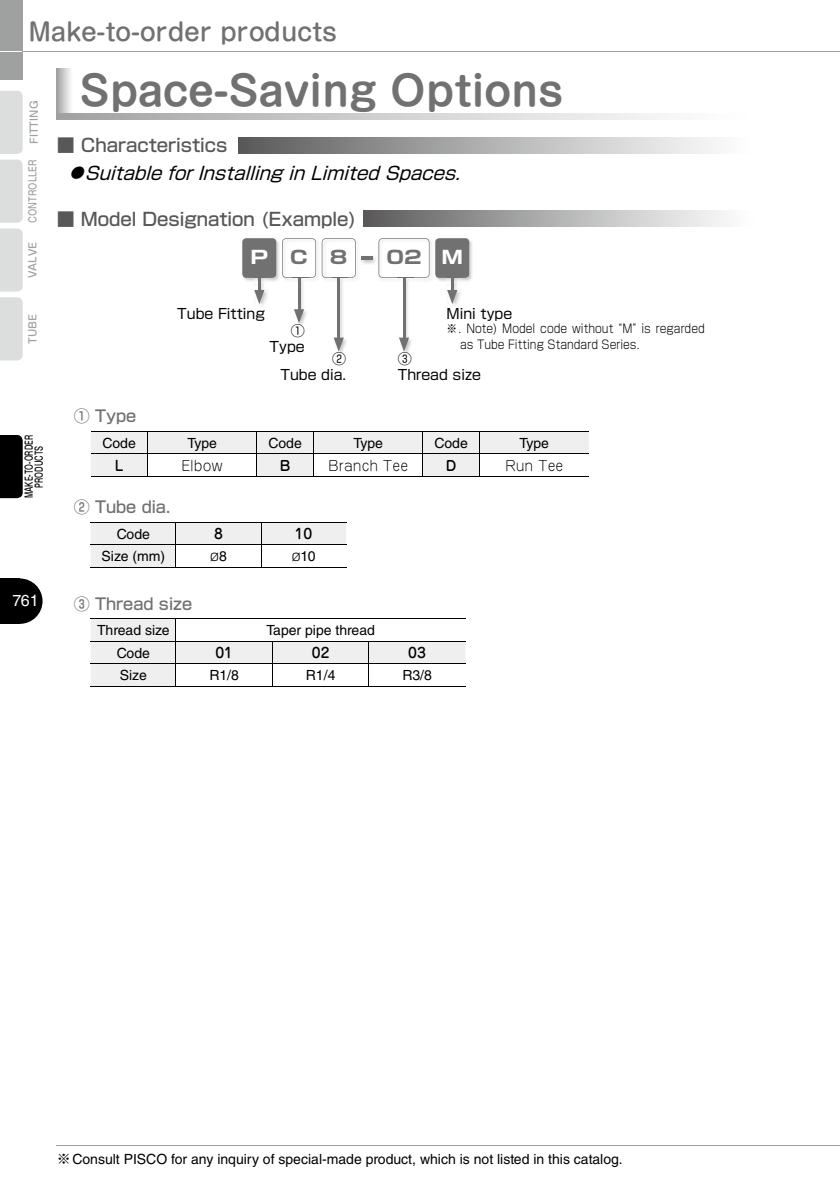
<style>
.page{position:relative;width:840px;height:1191px;background:#fff}
.page>*{position:absolute;margin:0;border:0;box-sizing:border-box;transform-origin:0 0}
.t1{font:700 40px "Shin M Go Pr 6 De";color:#727171}
.t2{font:500 24px "Shin M Go Pr 6";color:#727171}
.t3{font:500 18px/38.4px "Shin Go Pr 6";color:#595757}
.t4{font:italic 18px "Shin Go Pr 6";color:#000}
.t5{font:700 18px "Shin Go Pr 6";color:#727171;scale:1.2 1}
.t6{font:700 18px "Shin Go Pr 6";color:#fff;scale:1.2 1}
.t7{font:500 16px "Shin Go Pr 6";color:#727171}
.t8{font:16px "Helvetica LT Std";color:#fff}
.t9{font:14px "Helvetica LT Std";color:#000}
.t10{font:14px/16px "Shin Go Pr 6";color:#000;text-align:right}
.t11{font:300 14px "Jun 101 Pro";color:#000}
.t12{font:500 14px "Jun 34 Pro";color:#000}
.t13{font:300 14px "Shin Go Pr 6";color:#000}
.t14{font:300 12px/16px "Shin Go Pr 6";color:#000;scale:.89 1}
.t15{font:500 10px/10px "Shin M Go Pr 6";color:#000;text-align:center;scale:.66 1}
.t16{font:500 10px "Shin M Go Pr 6";color:#9fa0a0}
.t17{font:500 10px "Shin M Go Pr 6";color:#9fa0a0;scale:.82 1}
.s1{font-size:14px}
.s2{font-weight:700;color:#fff}
.s3{font-weight:700;color:#727171}
.s4{font-family:"Helvetica LT Std";font-weight:400}
.s5{font-family:"Shin Go Pr 6";font-weight:300}
</style>
<div class="page">
<div style="left:0;top:0;width:23px;height:79px;background:#9fa0a0"></div>
<svg style="left:0;top:51px;width:22px;height:1px"></svg>
<svg style="left:20px;top:578px;width:23px;height:46px"></svg>
<div style="left:0;top:578px;width:20px;height:46px;background:#000"></div>
<hr style="left:23px;top:51px;width:816px;height:1px;background:#9fa0a0">
<hr style="left:57px;top:1145px;width:782px;height:1px;background:#9fa0a0">
<svg style="left:0;top:91px;width:23px;height:63px"></svg>
<svg style="left:0;top:160px;width:23px;height:200px"></svg>
<svg style="left:0;top:435px;width:23px;height:63px"></svg>
<div style="left:238px;top:137px;width:516px;height:16px;background:linear-gradient(to right,#5e5d5e,#fff)"></div>
<svg style="left:57px;top:68px;width:14px;height:45px"></svg>
<svg style="left:57px;top:113px;width:603px;height:6px"></svg>
<div style="left:363px;top:211px;width:391px;height:16px;background:linear-gradient(to right,#5e5d5e,#fff)"></div>
<img style="left:243px;top:238px;width:115px;height:43px">
<img style="left:361px;top:256px;width:15px;height:8px">
<hr style="left:361px;top:256px;width:11px;height:4px;background:#727171">
<img style="left:380px;top:240px;width:52px;height:40px">
<div style="left:242px;top:238px;width:34px;height:40px;background:#727171;border-radius:4px"></div>
<svg style="left:91px;top:522px;width:255px;height:45px"></svg>
<hr style="left:91px;top:567px;width:85px;height:1px;background:#000">
<hr style="left:176px;top:567px;width:85px;height:1px;background:#000">
<hr style="left:261px;top:567px;width:85px;height:1px;background:#000">
<svg style="left:91px;top:618px;width:374px;height:68px"></svg>
<hr style="left:91px;top:686px;width:85px;height:1px;background:#000">
<hr style="left:176px;top:686px;width:96px;height:1px;background:#000">
<hr style="left:272px;top:686px;width:97px;height:1px;background:#000">
<hr style="left:369px;top:686px;width:96px;height:1px;background:#000">
<svg style="left:253px;top:278px;width:15px;height:26px"></svg>
<img style="left:397px;top:278px;width:16px;height:76px">
<svg style="left:378px;top:238px;width:51px;height:40px"></svg>
<hr style="left:403px;top:278px;width:2px;height:63px;background:#727171">
<svg style="left:398px;top:337px;width:11px;height:14px"></svg>
<img style="left:293px;top:278px;width:15px;height:47px">
<hr style="left:298px;top:278px;width:2px;height:34px;background:#727171">
<svg style="left:294px;top:309px;width:10px;height:14px"></svg>
<img style="left:332px;top:278px;width:15px;height:76px">
<svg style="left:282px;top:238px;width:73px;height:40px"></svg>
<hr style="left:337px;top:278px;width:2px;height:63px;background:#727171">
<svg style="left:333px;top:337px;width:10px;height:14px"></svg>
<svg style="left:91px;top:431px;width:497px;height:45px"></svg>
<hr style="left:91px;top:476px;width:56px;height:1px;background:#000">
<hr style="left:147px;top:476px;width:110px;height:1px;background:#000">
<hr style="left:257px;top:476px;width:56px;height:1px;background:#000">
<hr style="left:313px;top:476px;width:109px;height:1px;background:#000">
<hr style="left:422px;top:476px;width:57px;height:1px;background:#000">
<hr style="left:479px;top:476px;width:109px;height:1px;background:#000">
<img style="left:436px;top:238px;width:36px;height:43px">
<div style="left:435px;top:238px;width:34px;height:40px;background:#727171;border-radius:4px"></div>
<svg style="left:446px;top:278px;width:15px;height:26px"></svg>
<h2 class="t2" style="left:28px;top:12px;width:309px">Make-to-order products</h2>
<p class="t16" style="left:26px;top:144px;width:45px;rotate:-90deg">FITTING</p>
<p class="t17" style="left:24px;top:223px;width:78px;rotate:-90deg">CONTROLLER</p>
<p class="t16" style="left:24px;top:278px;width:38px;rotate:-90deg">VALVE</p>
<p class="t16" style="left:24px;top:344px;width:32px;rotate:-90deg">TUBE</p>
<p class="t15" style="left:24px;top:498px;width:97px;rotate:-90deg">MAKE-TO-ORDER<br>PRODUCTS</p>
<h1 class="t1" style="left:79px;top:58px;width:485px">SPACE-SAVING OPTIONS</h1>
<p class="t3" style="left:57px;top:125px;width:172px">■ Characteristics</p>
<p class="t4" style="left:55px;top:159px;width:413px"><span class="s1">　●</span>SuitableforInstallinginLimitedSpaces.</p>
<p class="t3" style="left:250px;top:199px;width:107px;text-indent:-194px">■ Model Designation (Example)<br><span class="s2">P</span><span class="s3">C8</span></p>
<p class="t5" style="left:386px;top:243px;width:31px">02</p>
<p class="t6" style="left:441px;top:243px;width:20px">M</p>
<p class="t7" style="left:74px;top:403px;width:64px">① Type</p>
<p class="t10" style="left:177px;top:304px;width:89px">Tube Fitting</p>
<p class="t10" style="left:446px;top:305px;width:67px">Mini type</p>
<p class="t14" style="left:460px;top:320px;width:276px;text-indent:-13px">※. Note) Model code without “M” is regarded as Tube Fitting Standard Series.</p>
<p class="t10" style="left:269px;top:321px;width:37px">①<br>Type</p>
<p class="t10" style="left:280px;top:350px;width:67px">②<br>Tube dia.</p>
<p class="t10" style="left:397px;top:350px;width:84px;text-align:left">③<br>Thread size</p>
<p class="t9" style="left:102px;top:435px;width:35px">Code</p>
<p class="t9" style="left:187px;top:435px;width:31px">Type</p>
<p class="t9" style="left:268px;top:435px;width:35px">Code</p>
<p class="t9" style="left:353px;top:435px;width:31px">Type</p>
<p class="t9" style="left:434px;top:435px;width:35px">Code</p>
<p class="t9" style="left:519px;top:435px;width:31px">Type</p>
<p class="t12" style="left:115px;top:454px;width:10px">L</p>
<p class="t11" style="left:181px;top:454px;width:43px">Elbow</p>
<p class="t12" style="left:280px;top:454px;width:12px">B</p>
<p class="t11" style="left:328px;top:454px;width:81px">Branch Tee</p>
<p class="t12" style="left:445px;top:454px;width:12px">D</p>
<p class="t11" style="left:505px;top:454px;width:60px">Run Tee</p>
<p class="t7" style="left:74px;top:494px;width:98px">② Tube dia.</p>
<p class="t9" style="left:117px;top:525px;width:35px">Code</p>
<p class="t12" style="left:214px;top:522px;width:10px">8</p>
<p class="t12" style="left:294px;top:522px;width:19px">10</p>
<p class="t9" style="left:101px;top:548px;width:65px">Size (mm)</p>
<p class="t13" style="left:210px;top:544px;width:18px">ø<span class="s4">8</span></p>
<p class="t9" style="left:292px;top:548px;width:25px"><span class="s5">ø</span>10</p>
<p class="t8" style="left:12px;top:591px;width:28px">761</p>
<p class="t7" style="left:74px;top:590px;width:120px">③ Thread size</p>
<p class="t9" style="left:97px;top:622px;width:74px">Thread size</p>
<p class="t9" style="left:266px;top:622px;width:110px">Taper pipe thread</p>
<p class="t9" style="left:117px;top:645px;width:35px">Code</p>
<p class="t12" style="left:215px;top:641px;width:19px">01</p>
<p class="t12" style="left:311px;top:641px;width:19px">02</p>
<p class="t12" style="left:408px;top:641px;width:19px">03</p>
<p class="t9" style="left:120px;top:667px;width:29px">Size</p>
<p class="t9" style="left:209px;top:667px;width:31px">R1/8</p>
<p class="t9" style="left:306px;top:667px;width:31px">R1/4</p>
<p class="t9" style="left:402px;top:667px;width:31px">R3/8</p>
<p class="t9" style="left:57px;top:1150px;width:567px"><span class="s5">※</span>Consult PISCO for any inquiry of special-made product, which is not listed in this catalog.</p>
</div>
